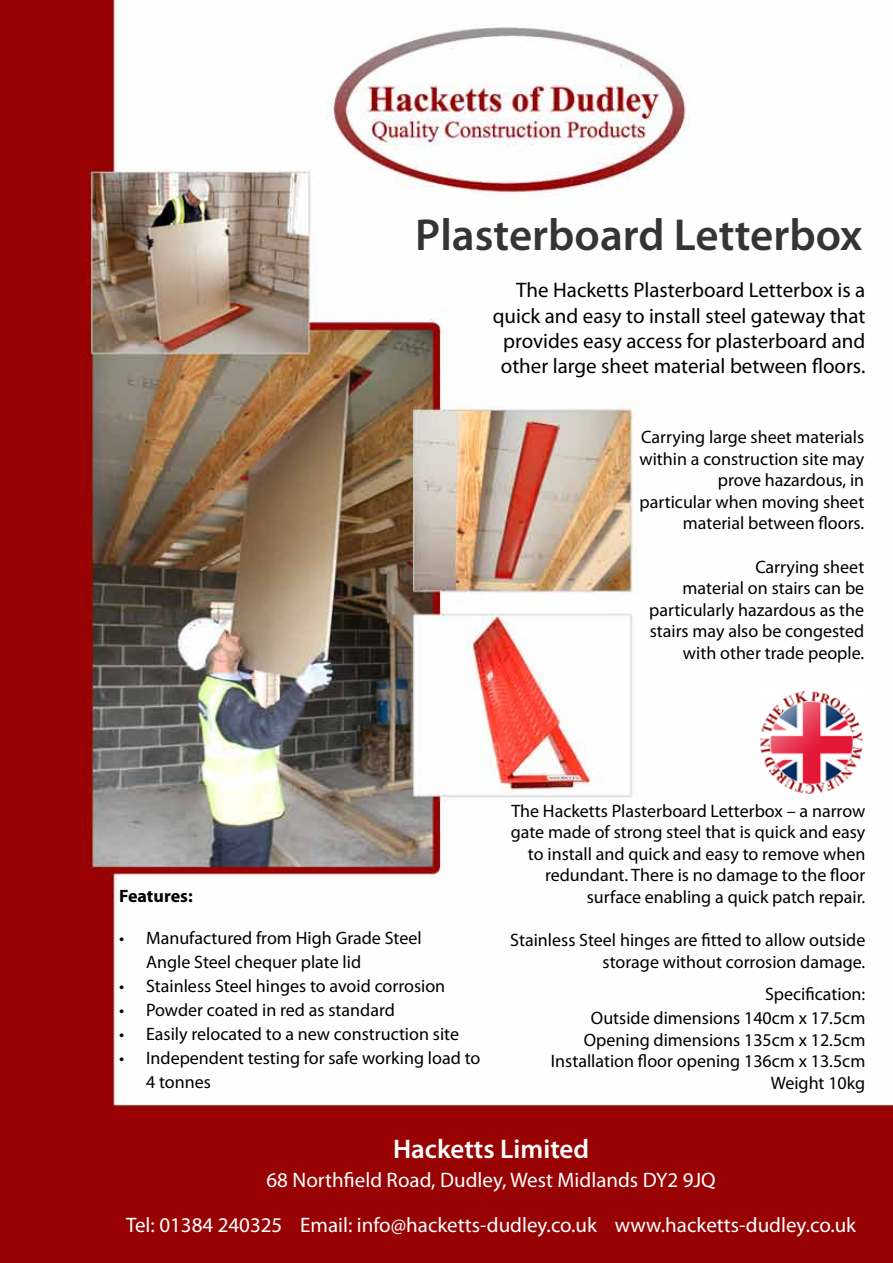
<style>
.page{position:relative;width:893px;height:1263px;background:#fff}
.page>*{position:absolute;margin:0;border:0;box-sizing:border-box;transform-origin:0 0}
.t1{font:600 45px "Myriad Pro";color:#343433}
.t2{font:600 27px "Myriad Pro";color:#fff}
.t3{font:21px/25.2px "Myriad Pro";color:#000;text-align:right}
.t4{font:21px/44.7px "Myriad Pro";color:#fff;text-align:center}
.t5{font:18px/21.6px "Myriad Pro";color:#000;text-align:right}
.t6{font:700 18px "Myriad Pro";color:#000}
</style>
<div class="page">
<img style="left:0;top:0;width:893px;height:1263px">
<img style="left:757px;top:689px;width:108px;height:108px">
<h1 class="t1" style="left:415px;top:206px;width:449px">Plasterboard Letterbox</h1>
<p class="t3" style="left:493px;top:277px;width:374px">The Hacketts Plasterboard Letterbox is a quick and easy to install steel gateway that provides easy access for plasterboard and other large sheet material between floors.</p>
<p class="t5" style="left:639px;top:426px;width:226px">Carrying large sheet materials within a construction site may prove hazardous, in<br>particular when moving sheet material between floors.</p>
<p class="t5" style="left:649px;top:555px;width:217px">Carrying sheet<br>material on stairs can be particularly hazardous as the stairs may also be congested with other trade people.</p>
<p class="t6" style="left:119px;top:884px;width:75px">Features:</p>
<p class="t5" style="left:146px;top:926px;width:277px;line-height:24px;text-align:left;text-indent:-27px">• Manufactured from High Grade Steel<br>Angle Steel chequer plate lid</p>
<p class="t5" style="left:119px;top:975px;width:328px">• Stainless Steel hinges to avoid corrosion</p>
<p class="t5" style="left:119px;top:999px;width:277px">• Powder coated in red as standard</p>
<p class="t5" style="left:119px;top:1023px;width:341px">• Easily relocated to a new construction site</p>
<p class="t5" style="left:146px;top:1046px;width:336px;line-height:24px;text-align:left;text-indent:-27px">• Independent testing for safe working load to<br>4 tonnes</p>
<p class="t5" style="left:511px;top:799px;width:356px">The Hacketts Plasterboard Letterbox – a narrow gate made of strong steel that is quick and easy to install and quick and easy to remove when redundant. There is no damage to the floor surface enabling a quick patch repair.</p>
<p class="t5" style="left:510px;top:929px;width:357px">Stainless Steel hinges are fitted to allow outside storage without corrosion damage.</p>
<p class="t5" style="left:591px;top:982px;width:276px;line-height:24px">Specification:<br>Outside dimensions 140cm x 17.5cm</p>
<p class="t5" style="left:551px;top:1028px;width:316px">Opening dimensions 135cm x 12.5cm<br>Installation floor opening 136cm x 13.5cm<br>Weight 10kg</p>
<h2 class="t2" style="left:393px;top:1132px;width:198px">Hacketts Limited</h2>
<p class="t4" style="left:126px;top:1157px;width:731px">68 Northfield Road, Dudley, West Midlands DY2 9JQ<br>Tel: 01384 240325 Email: info@hacketts-dudley.co.uk www.hacketts-dudley.co.uk</p>
</div>
